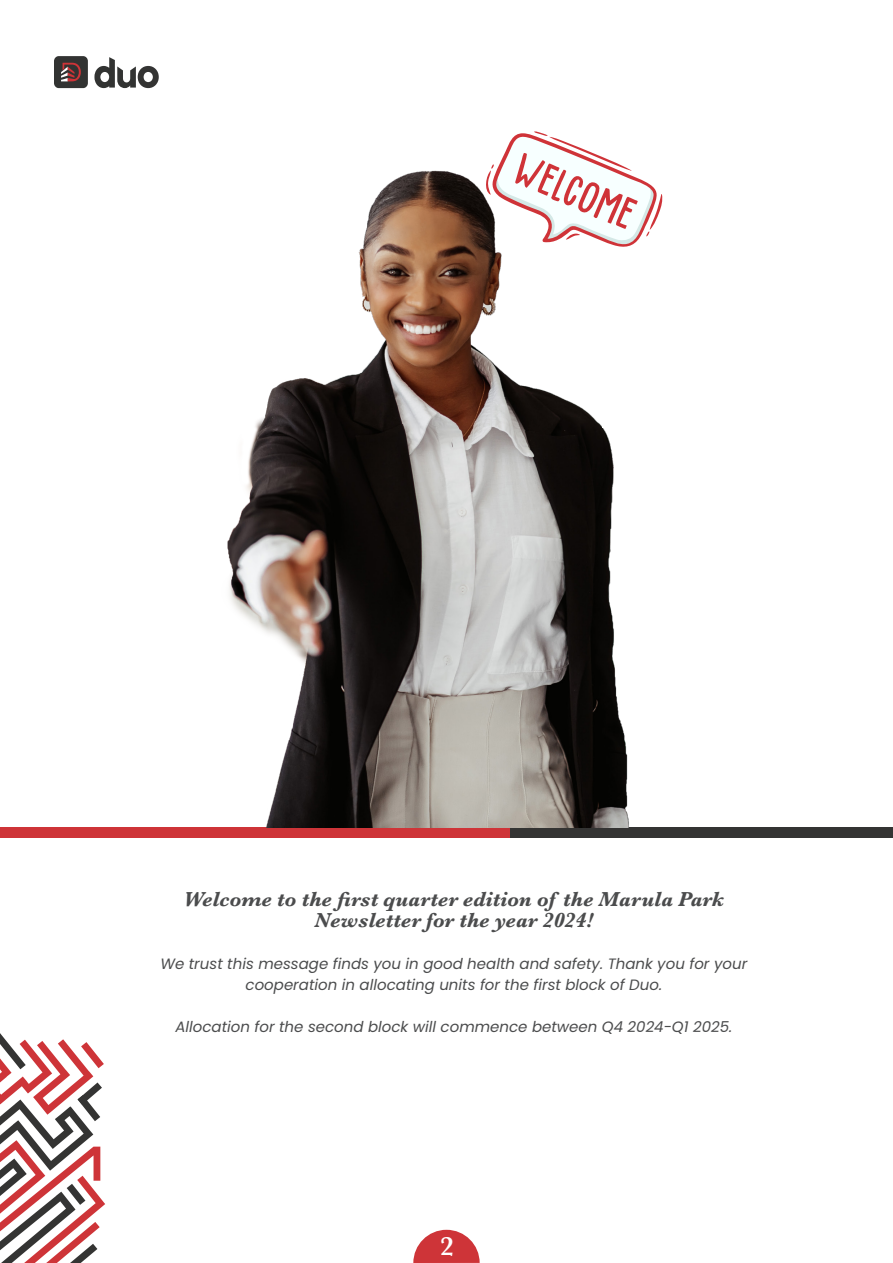
<style>
.page{position:relative;width:893px;height:1263px;background:#fff}
.page>*{position:absolute;margin:0;border:0;box-sizing:border-box;transform-origin:0 0}
.t1{font:600 27.45px "Baskerville";color:#fff}
.t2{font:italic 700 21px/21px "Baskerville";color:#4b4c4d;text-align:center}
.t3{font:italic 15px/21px "Poppins";color:#4b4c4d;text-align:center}
</style>
<div class="page">
<svg style="left:0;top:1033px;width:105px;height:230px"></svg>
<svg style="left:413px;top:1230px;width:67px;height:33px"></svg>
<svg style="left:94px;top:57px;width:65px;height:31px"></svg>
<div style="left:54px;top:56px;width:34px;height:32px;background:#323332;border-radius:5px"></div>
<svg style="left:61px;top:63px;width:20px;height:18px"></svg>
<div style="left:0;top:827px;width:511px;height:11px;background:#ce3438"></div>
<div style="left:511px;top:827px;width:382px;height:11px;background:#343433"></div>
<svg style="left:644px;top:181px;width:19px;height:56px"></svg>
<img style="left:227px;top:131px;width:417px;height:696px">
<div style="left:602px;top:309px;width:60px;height:118px;background:#fff"></div>
<div style="left:614px;top:364px;width:60px;height:118px;background:#fff"></div>
<p class="t2" style="left:184px;top:888px;width:542px">Welcome to the first quarter edition of the Marula Park<br>Newsletter for the year 2024!</p>
<p class="t3" style="left:160px;top:953px;width:588px">We trust this message finds you in good health and safety. Thank you for your cooperation in allocating units for the first block of Duo.</p>
<p class="t3" style="left:175px;top:1016px;width:558px">Allocation for the second block will commence between Q4 2024-Q1 2025.</p>
<h1 class="t1" style="left:440px;top:1227px;width:15px">2</h1>
</div>
